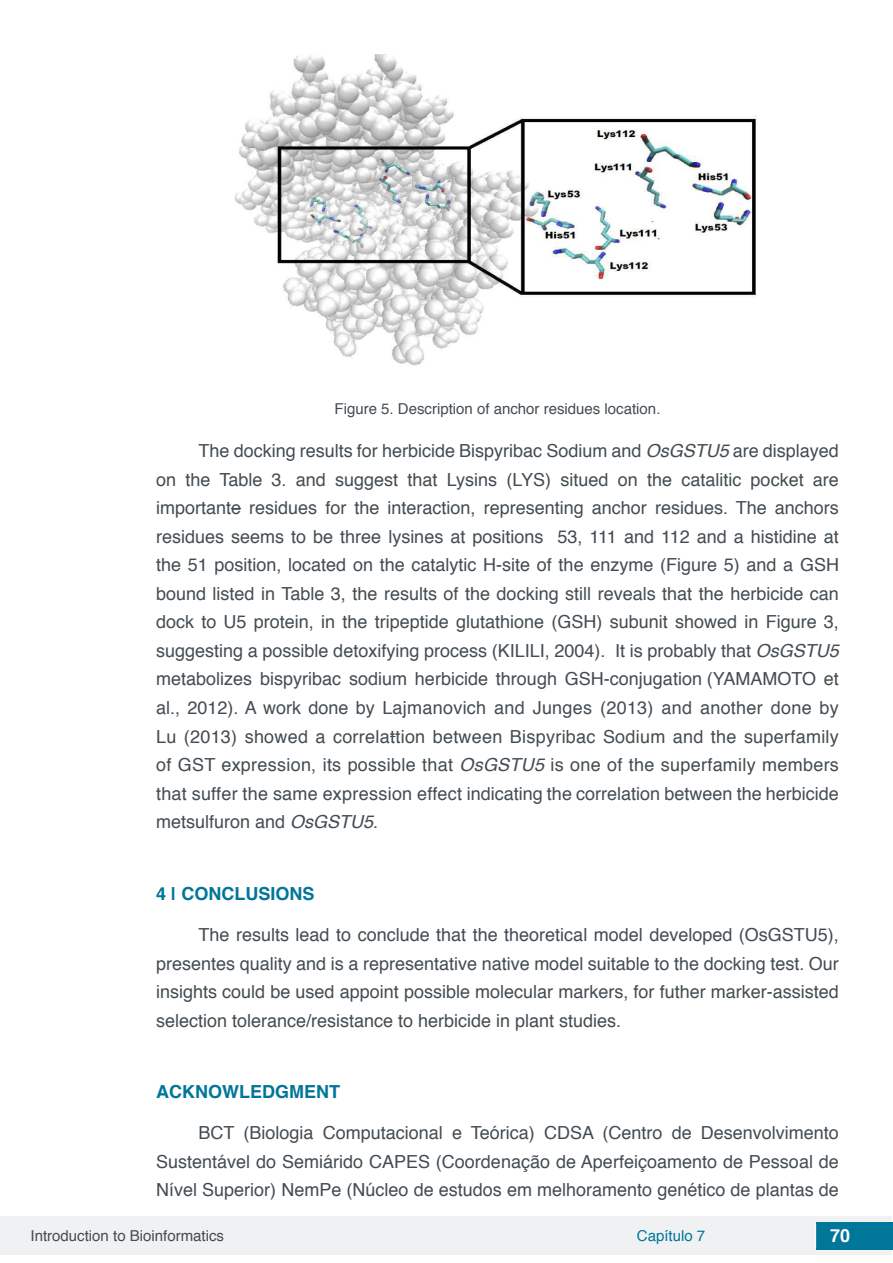
<style>
.page{position:relative;width:893px;height:1263px;background:#fff}
.page>*{position:absolute;margin:0;border:0;box-sizing:border-box;transform-origin:0 0}
.t1{font:18px/28.5px "Helvetica";color:#434c52;text-align:justify}
.t2{font:700 18px "Helvetica";color:#007699}
.t3{font:700 18px "Helvetica";color:#fff}
.t4{font:15px "Helvetica";color:#434c52}
.t5{font:15px "Helvetica";color:#007699}
.s1{font-style:italic}
</style>
<div class="page">
<div style="left:1px;top:1216px;width:891px;height:38px;background:#f0f1f2"></div>
<div style="left:816px;top:1222px;width:77px;height:27px;background:#007699"></div>
<svg style="left:815px;top:1224px;width:1px;height:24px"></svg>
<img style="left:234px;top:54px;width:523px;height:311px">
<p class="t4" style="left:334px;top:403px;width:327px">Figure 5. Description of anchor residues location.</p>
<p class="t1" style="left:156px;top:439px;width:684px;text-indent:43px">The docking results for herbicide Bispyribac Sodium and <span class="s1">OsGSTU5</span> are displayed on the Table 3. and suggest that Lysins (LYS) situed on the catalitic pocket are importante residues for the interaction, representing anchor residues. The anchors residues seems to be three lysines at positions 53, 111 and 112 and a histidine at the 51 position, located on the catalytic H-site of the enzyme (Figure 5) and a GSH bound listed in Table 3, the results of the docking still reveals that the herbicide can dock to U5 protein, in the tripeptide glutathione (GSH) subunit showed in Figure 3, suggesting a possible detoxifying process (KILILI, 2004). It is probably that <span class="s1">OsGSTU5 </span>metabolizes bispyribac sodium herbicide through GSH-conjugation (YAMAMOTO et al., 2012). A work done by Lajmanovich and Junges (2013) and another done by Lu (2013) showed a correlattion between Bispyribac Sodium and the superfamily of GST expression, its possible that <span class="s1">OsGSTU5</span> is one of the superfamily members that suffer the same expression effect indicating the correlation between the herbicide metsulfuron and <span class="s1">OsGSTU5</span>.</p>
<p class="t2" style="left:156px;top:883px;width:160px">4 | CONCLUSIONS</p>
<p class="t1" style="left:156px;top:922px;width:684px;text-indent:43px">The results lead to conclude that the theoretical model developed (OsGSTU5), presentes quality and is a representative native model suitable to the docking test. Our insights could be used appoint possible molecular markers, for futher marker-assisted selection tolerance/resistance to herbicide in plant studies.</p>
<p class="t2" style="left:156px;top:1081px;width:185px">ACKNOWLEDGMENT</p>
<p class="t1" style="left:156px;top:1120px;width:684px;text-indent:43px">BCT (Biologia Computacional e Teórica) CDSA (Centro de Desenvolvimento Sustentável do Semiárido CAPES (Coordenação de Aperfeiçoamento de Pessoal de Nível Superior) NemPe (Núcleo de estudos em melhoramento genético de plantas de</p>
<p class="t4" style="left:31px;top:1230px;width:195px">Introduction to Bioinformatics</p>
<p class="t5" style="left:637px;top:1230px;width:70px">Capítulo 7</p>
<p class="t3" style="left:830px;top:1225px;width:22px">70</p>
</div>
